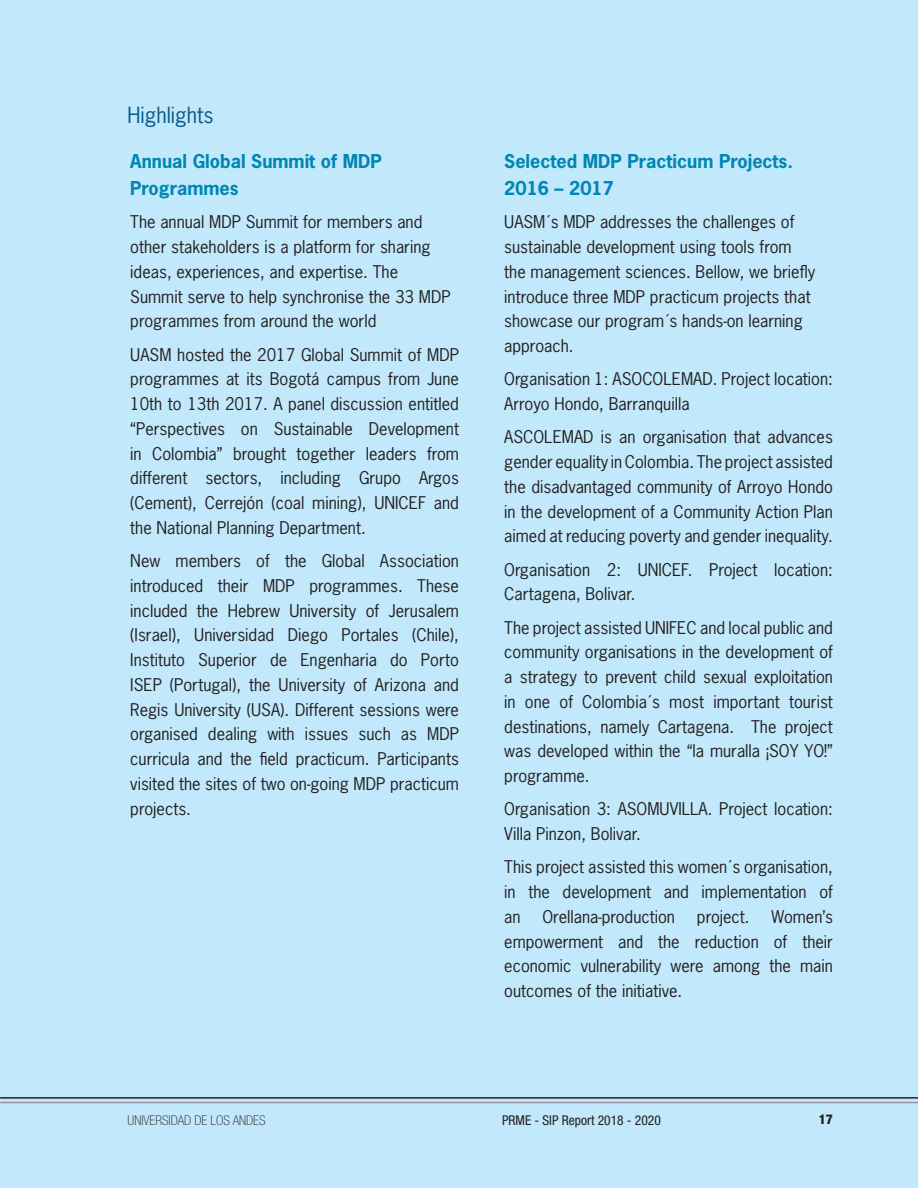
<style>
.page{position:relative;width:918px;height:1188px;background:#c1e8fb}
.page>*{position:absolute;margin:0;border:0;box-sizing:border-box;transform-origin:0 0}
.t1{font:21px "News Gothic Std";color:#08598c}
.t2{font:700 18px/27px "News Gothic Std";color:#0086b2}
.t3{font:16.5px/24.8px "News Gothic Std";color:#241f1f;text-align:justify}
.t4{font:condensed 13.5px "Helvetica Neue LT Std";color:#241f1f}
.t5{font:100 condensed 13.5px "Helvetica Neue LT Std";color:#241f1f}
.t6{font:800 condensed 13.5px "Helvetica Neue LT Std";color:#241f1f}
</style>
<div class="page">
<hr style="left:0;top:1097px;width:918px;height:2px;background:#241f1f">
<hr style="left:0;top:1102px;width:918px;height:1px;background:#969698">
<p class="t1" style="left:128px;top:101px;width:88px">Highlights</p>
<p class="t2" style="left:130px;top:148px;width:253px">Annual Global Summit of MDP<br>Programmes</p>
<p class="t3" style="left:130px;top:210px;width:322px;text-align:left">The annual MDP Summit for members and other stakeholders is a platform for sharing ideas, experiences, and expertise. The Summit serve to help synchronise the 33 MDP programmes from around the world</p>
<p class="t3" style="left:130px;top:342px;width:330px">UASM hosted the 2017 Global Summit of MDP programmes at its Bogotá campus from June 10th to 13th 2017. A panel discussion entitled “Perspectives on Sustainable Development in Colombia” brought together leaders from different sectors, including Grupo Argos (Cement), Cerrejón (coal mining), UNICEF and the National Planning Department.</p>
<p class="t3" style="left:130px;top:548px;width:330px">New members of the Global Association introduced their MDP programmes. These included the Hebrew University of Jerusalem (Israel), Universidad Diego Portales (Chile), Instituto Superior de Engenharia do Porto ISEP (Portugal), the University of Arizona and Regis University (USA). Different sessions were organised dealing with issues such as MDP curricula and the field practicum. Participants visited the sites of two on-going MDP practicum projects.</p>
<p class="t2" style="left:504px;top:148px;width:290px">Selected MDP Practicum Projects.<br>2016 – 2017</p>
<p class="t3" style="left:504px;top:210px;width:313px;text-align:left">UASM´s MDP addresses the challenges of sustainable development using tools from the management sciences. Bellow, we briefly introduce three MDP practicum projects that showcase our program´s hands-on learning approach.</p>
<p class="t3" style="left:504px;top:367px;width:330px">Organisation 1: ASOCOLEMAD. Project location:<br>Arroyo Hondo, Barranquilla</p>
<p class="t3" style="left:504px;top:425px;width:330px">ASCOLEMAD is an organisation that advances gender equality in Colombia. The project assisted the disadvantaged community of Arroyo Hondo in the development of a Community Action Plan aimed at reducing poverty and gender inequality.</p>
<p class="t3" style="left:504px;top:557px;width:330px">Organisation 2: UNICEF. Project location:<br>Cartagena, Bolivar.</p>
<p class="t3" style="left:504px;top:615px;width:330px">The project assisted UNIFEC and local public and community organisations in the development of a strategy to prevent child sexual exploitation in one of Colombia´s most important tourist destinations, namely Cartagena. The project was developed within the “la muralla ¡SOY YO!” programme.</p>
<p class="t3" style="left:504px;top:797px;width:330px">Organisation 3: ASOMUVILLA. Project location:<br>Villa Pinzon, Bolivar.</p>
<p class="t3" style="left:504px;top:855px;width:330px">This project assisted this women´s organisation, in the development and implementation of an</p>
<p class="t3" style="left:543px;top:904px;width:134px">Orellana-production</p>
<p class="t3" style="left:697px;top:904px;width:54px">project.</p>
<p class="t3" style="left:504px;top:904px;width:330px;text-indent:267px">Women’s empowerment and the reduction of their economic vulnerability were among the main outcomes of the initiative.</p>
<p class="t5" style="left:128px;top:1112px;width:139px">UNIVERSIDAD DE LOS ANDES</p>
<p class="t4" style="left:502px;top:1112px;width:160px">PRME - SIP Report 2018 - 2020</p>
<p class="t6" style="left:819px;top:1110px;width:16px">17</p>
</div>
